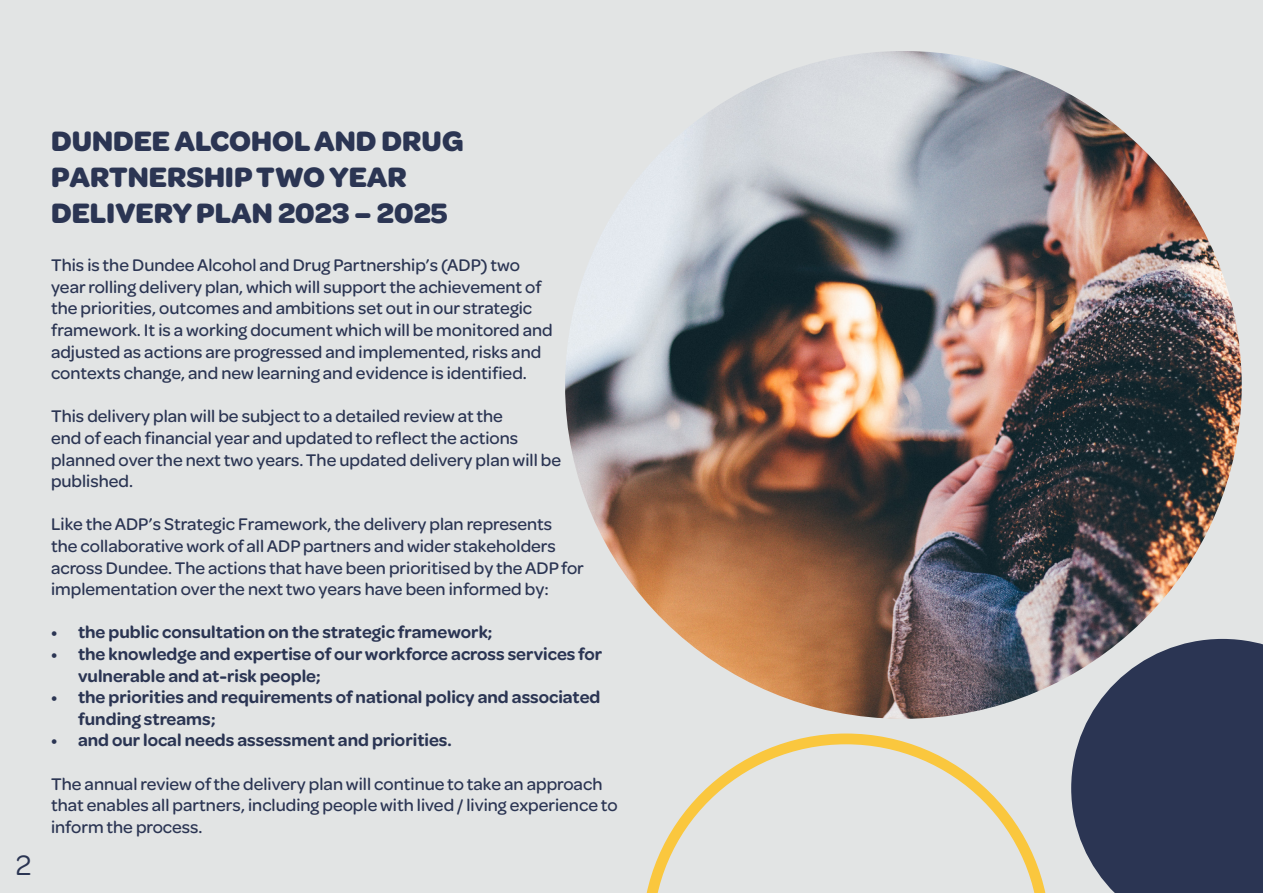
<style>
.page{position:relative;width:1263px;height:893px;background:#e2e4e4}
.page>*{position:absolute;margin:0;border:0;box-sizing:border-box;transform-origin:0 0}
.t1{font:700 30px/36px "Omnes";color:#2b3553}
.t2{font:30px "Omnes";color:#231f20}
.t3{font:30px "Omnes";color:#2b3553}
.t4{font:500 18px/21.6px "Omnes";color:#2b3553}
.t5{font:600 18px/21.6px "Omnes";color:#2b3553}
</style>
<div class="page">
<img style="left:565px;top:51px;width:677px;height:668px">
<svg style="left:1071px;top:639px;width:192px;height:254px;background:#464e67"></svg>
<svg style="left:646px;top:733px;width:400px;height:160px"></svg>
<h1 class="t2" style="left:24px;top:840px;width:17px">2</h1>
<p class="t3" style="left:16px;top:845px;width:17px">2</p>
<p class="t1" style="left:51px;top:121px;width:414px">DUNDEE ALCOHOL AND DRUG<br>PARTNERSHIP TWO YEAR<br>DELIVERY PLAN 2023 – 2025</p>
<p class="t4" style="left:51px;top:253px;width:503px">This is the Dundee Alcohol and Drug Partnership’s (ADP) two year rolling delivery plan, which will support the achievement of the priorities, outcomes and ambitions set out in our strategic framework. It is a working document which will be monitored and adjusted as actions are progressed and implemented, risks and contexts change, and new learning and evidence is identified.</p>
<p class="t4" style="left:51px;top:404px;width:512px">This delivery plan will be subject to a detailed review at the<br>end of each financial year and updated to reflect the actions planned over the next two years. The updated delivery plan will be published.</p>
<p class="t4" style="left:51px;top:512px;width:534px">Like the ADP’s Strategic Framework, the delivery plan represents<br>the collaborative work of all ADP partners and wider stakeholders across Dundee. The actions that have been prioritised by the ADP for implementation over the next two years have been informed by:</p>
<p class="t5" style="left:51px;top:620px;width:443px">• the public consultation on the strategic framework;</p>
<p class="t5" style="left:78px;top:642px;width:526px;text-indent:-27px">• the knowledge and expertise of our workforce across services for vulnerable and at-risk people;</p>
<p class="t5" style="left:78px;top:685px;width:524px;text-indent:-27px">• the priorities and requirements of national policy and associated funding streams;</p>
<p class="t5" style="left:51px;top:728px;width:402px">• and our local needs assessment and priorities.</p>
<p class="t4" style="left:51px;top:772px;width:568px">The annual review of the delivery plan will continue to take an approach that enables all partners, including people with lived / living experience to inform the process.</p>
</div>
